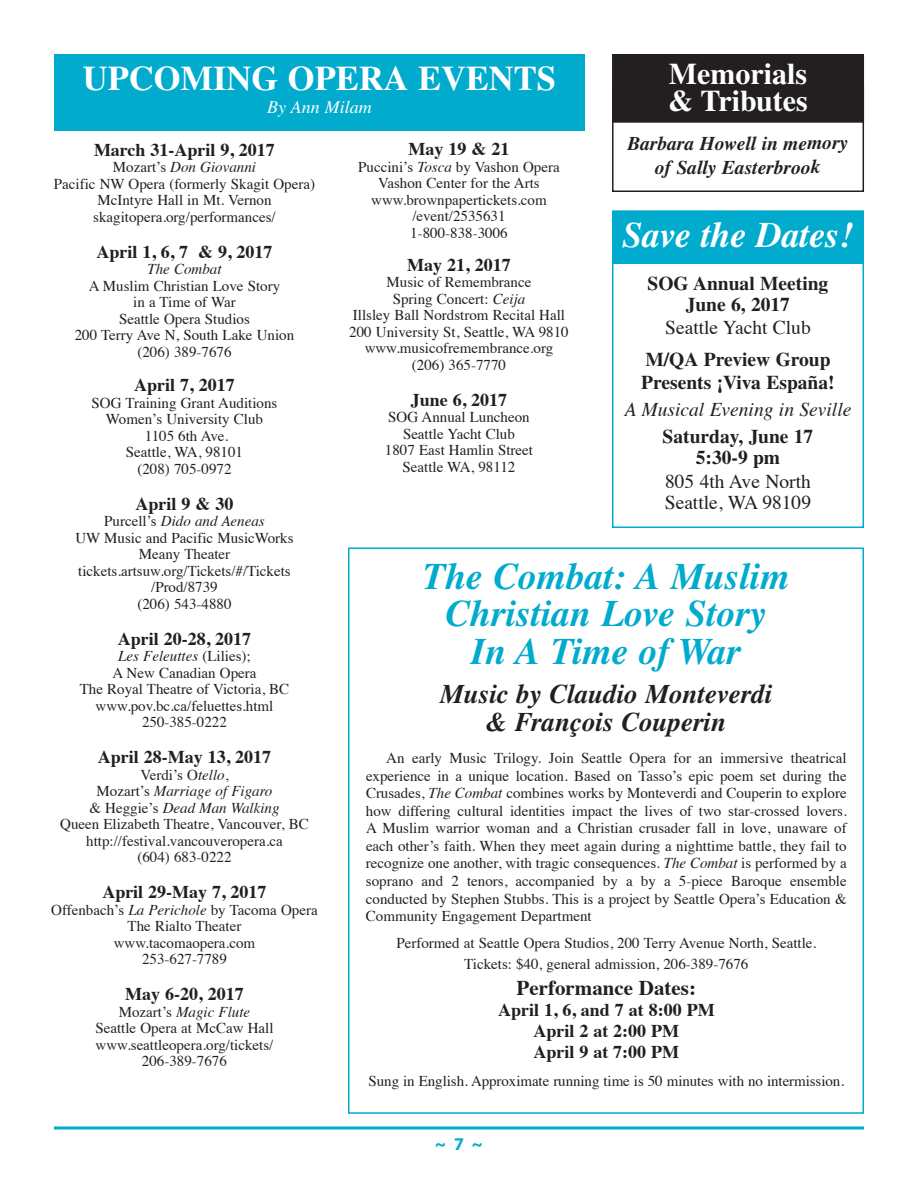
<style>
.page{position:relative;width:918px;height:1188px;background:#fff}
.page>*{position:absolute;margin:0;border:0;box-sizing:border-box;transform-origin:0 0}
.t1{font:italic 700 37.5px/37.5px "Times";color:#00abcd;text-align:center}
.t2{font:italic 700 36px "Times";letter-spacing:-.005em;color:#fff}
.t3{font:700 34.5px "Times";color:#fff}
.t4{font:700 30px/27px "Times";color:#fff}
.t5{font:italic 700 27px/28.5px "Times";color:#231f20;text-align:center}
.t6{font:700 21px "Times";color:#231f20}
.t7{font:700 19.5px/21px "Times";color:#231f20;text-align:center}
.t8{font:19.5px/21px "Times";color:#231f20}
.t9{font:italic 700 19.5px/24px "Times";color:#231f20;text-align:center}
.t10{font:italic 19.5px "Times";color:#231f20}
.t11{font:700 18px/21px "Times";color:#231f20;text-align:center}
.t12{font:italic 18px "Times";color:#fff}
.t13{font:700 18px "Myriad";color:#00abcd}
.t14{font:15px/16.5px "Times";color:#231f20;text-align:center}
.t15{font:italic 15px "Times";color:#231f20}
.s1{font-style:italic}
</style>
<div class="page">
<svg style="left:54px;top:1126px;width:810px;height:4px;background:#3fbfd9"></svg>
<div style="left:612px;top:210px;width:252px;height:318px;border:2px solid #00abcd"></div>
<div style="left:612px;top:211px;width:252px;height:52px;background:#00abcd"></div>
<div style="left:54px;top:54px;width:531px;height:76px;background:#00abcd"></div>
<div style="left:612px;top:83px;width:252px;height:109px;border:2px solid #231f20"></div>
<div style="left:615px;top:57px;width:246px;height:63px;background:#231f20"></div>
<div style="left:612px;top:54px;width:252px;height:69px;border:3px solid #231f20"></div>
<div style="left:348px;top:548px;width:516px;height:566px;border:2px solid #00abcd"></div>
<h3 class="t4" style="left:668px;top:63px;width:141px">Memorials &amp; Tributes</h3>
<h3 class="t9" style="left:627px;top:133px;width:223px">Barbara Howell in memory of Sally Easterbrook</h3>
<h3 class="t3" style="left:83px;top:67px;width:475px">UPCOMING OPERA EVENTS</h3>
<p class="t12" style="left:267px;top:100px;width:106px">By Ann Milam</p>
<p class="t11" style="left:409px;top:140px;width:102px">May 19 &amp; 21</p>
<p class="t14" style="left:358px;top:160px;width:203px">Puccini’s <span class="s1">Tosca</span> by Vashon Opera<br>Vashon Center for the Arts www.brownpapertickets.com /event/2535631<br>1-800-838-3006</p>
<p class="t11" style="left:407px;top:256px;width:105px">May 21, 2017</p>
<p class="t14" style="left:349px;top:275px;width:221px">Music of Remembrance<br>Spring Concert: <span class="s1">Ceija<br></span>Illsley Ball Nordstrom Recital Hall<br>200 University St, Seattle, WA 9810 www.musicofremembrance.org (206) 365-7770</p>
<p class="t11" style="left:411px;top:391px;width:98px">June 6, 2017</p>
<p class="t14" style="left:385px;top:410px;width:150px">SOG Annual Luncheon<br>Seattle Yacht Club<br>1807 East Hamlin Street<br>Seattle WA, 98112</p>
<p class="t11" style="left:94px;top:141px;width:182px">March 31-April 9, 2017</p>
<p class="t14" style="left:54px;top:160px;width:263px">Mozart’s <span class="s1">Don Giovanni<br></span>Pacific NW Opera (formerly Skagit Opera)<br>McIntyre Hall in Mt. Vernon skagitopera.org/performances/</p>
<p class="t11" style="left:96px;top:243px;width:178px">April 1, 6, 7 &amp; 9, 2017</p>
<p class="t15" style="left:147px;top:263px;width:76px">The Combat</p>
<p class="t14" style="left:75px;top:279px;width:221px">A Muslim Christian Love Story<br>in a Time of War<br>Seattle Opera Studios<br>200 Terry Ave N, South Lake Union (206) 389-7676</p>
<p class="t11" style="left:134px;top:376px;width:102px">April 7, 2017</p>
<p class="t14" style="left:92px;top:396px;width:187px">SOG Training Grant Auditions<br>Women’s University Club<br>1105 6th Ave.<br>Seattle, WA, 98101<br>(208) 705-0972</p>
<p class="t11" style="left:136px;top:495px;width:99px">April 9 &amp; 30</p>
<p class="t14" style="left:75px;top:514px;width:220px">Purcell’s <span class="s1">Dido and Aeneas<br></span>UW Music and Pacific MusicWorks<br>Meany Theater tickets.artsuw.org/Tickets/#/Tickets /Prod/8739<br>(206) 543-4880</p>
<p class="t11" style="left:118px;top:630px;width:135px">April 20-28, 2017</p>
<p class="t14" style="left:80px;top:649px;width:211px"><span class="s1">Les Feleuttes</span> (Lilies);<br>A New Canadian Opera<br>The Royal Theatre of Victoria, BC www.pov.bc.ca/feluettes.html<br>250-385-0222</p>
<p class="t11" style="left:98px;top:748px;width:175px">April 28-May 13, 2017</p>
<p class="t14" style="left:60px;top:768px;width:250px">Verdi’s O<span class="s1">tello</span>,<br>Mozart’s <span class="s1">Marriage of Figaro<br></span>&amp; Heggie’s <span class="s1">Dead Man Walking<br></span>Queen Elizabeth Theatre, Vancouver, BC http://festival.vancouveropera.ca<br>(604) 683-0222</p>
<p class="t11" style="left:102px;top:883px;width:166px">April 29-May 7, 2017</p>
<p class="t14" style="left:51px;top:903px;width:268px">Offenbach’s <span class="s1">La Perichole</span> by Tacoma Opera<br>The Rialto Theater<br>www.tacomaopera.com<br>253-627-7789</p>
<p class="t11" style="left:125px;top:985px;width:120px">May 6-20, 2017</p>
<p class="t14" style="left:95px;top:1005px;width:180px">Mozart’s <span class="s1">Magic Flute<br></span>Seattle Opera at McCaw Hall www.seattleopera.org/tickets/<br>206-389-7676</p>
<h2 class="t2" style="left:623px;top:222px;width:232px">Save the Dates!</h2>
<h3 class="t7" style="left:648px;top:275px;width:182px">SOG Annual Meeting<br>June 6, 2017</h3>
<h3 class="t8" style="left:665px;top:318px;width:147px">Seattle Yacht Club</h3>
<h3 class="t7" style="left:641px;top:351px;width:195px;line-height:22.5px;text-align:left">M/QA Preview Group<br>Presents ¡Viva España!</h3>
<h3 class="t10" style="left:625px;top:402px;width:228px">A Musical Evening in Seville</h3>
<h3 class="t7" style="left:663px;top:428px;width:152px">Saturday, June 17<br>5:30-9 pm</h3>
<h3 class="t8" style="left:665px;top:473px;width:148px">805 4th Ave North<br>Seattle, WA 98109</h3>
<h1 class="t1" style="left:423px;top:561px;width:369px">The Combat: A Muslim<br>Christian Love Story<br>In A Time of War</h1>
<h3 class="t5" style="left:440px;top:682px;width:334px">Music by Claudio Monteverdi &amp; François Couperin</h3>
<p class="t14" style="left:366px;top:751px;width:482px;line-height:17.5px;text-align:justify;text-indent:20px">An early Music Trilogy. Join Seattle Opera for an immersive theatrical experience in a unique location. Based on Tasso’s epic poem set during the Crusades, <span class="s1">The Combat</span> combines works by Monteverdi and Couperin to explore how differing cultural identities impact the lives of two star-crossed lovers.<br>A Muslim warrior woman and a Christian crusader fall in love, unaware of each other’s faith. When they meet again during a nighttime battle, they fail to recognize one another, with tragic consequences. <span class="s1">The Combat</span> is performed by a soprano and 2 tenors, accompanied by a by a 5-piece Baroque ensemble conducted by Stephen Stubbs. This is a project by Seattle Opera’s Education &amp; Community Engagement Department</p>
<p class="t14" style="left:396px;top:933px;width:421px;line-height:21px">Performed at Seattle Opera Studios, 200 Terry Avenue North, Seattle.<br>Tickets: $40, general admission, 206-389-7676</p>
<h3 class="t6" style="left:517px;top:979px;width:181px">Performance Dates:</h3>
<p class="t11" style="left:498px;top:1001px;width:218px">April 1, 6, and 7 at 8:00 PM<br>April 2 at 2:00 PM<br>April 9 at 7:00 PM</p>
<p class="t14" style="left:369px;top:1074px;width:477px">Sung in English. Approximate running time is 50 minutes with no intermission.</p>
<p class="t13" style="left:435px;top:1137px;width:49px">~7~</p>
</div>
